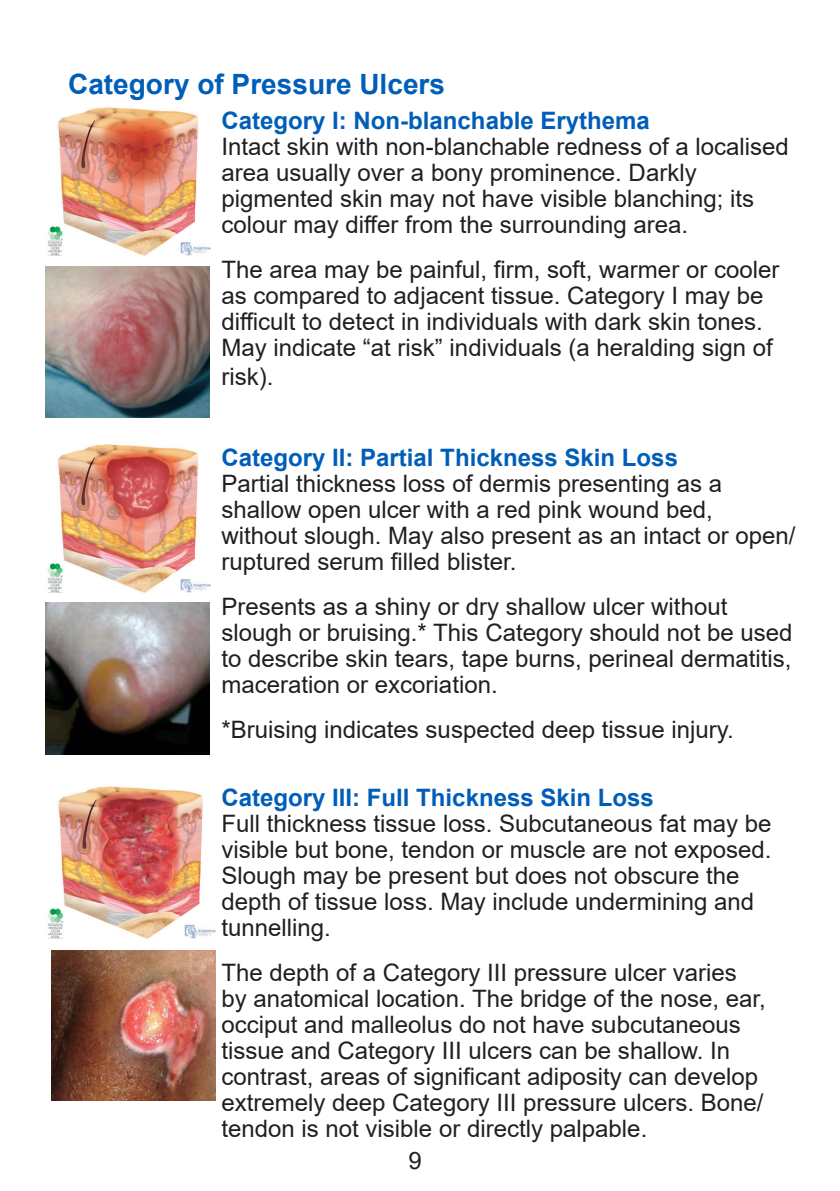
<style>
.page{position:relative;width:840px;height:1191px;background:#fff}
.page>*{position:absolute;margin:0;border:0;box-sizing:border-box;transform-origin:0 0}
.t1{font:700 28px "Arial";color:#005eb8}
.t2{font:24px/26px "Arial";color:#231f20}
.t3{font:700 24px "Arial";color:#005eb8}
</style>
<div class="page">
<img style="left:47px;top:107px;width:164px;height:149px">
<img style="left:45px;top:266px;width:165px;height:152px">
<img style="left:47px;top:444px;width:164px;height:149px">
<img style="left:45px;top:603px;width:165px;height:151px">
<img style="left:48px;top:786px;width:167px;height:152px">
<img style="left:51px;top:950px;width:164px;height:150px">
<p class="t1" style="left:68px;top:65px;width:378px">Category of Pressure Ulcers</p>
<p class="t3" style="left:221px;top:103px;width:430px">Category I: Non-blanchable Erythema</p>
<p class="t2" style="left:221px;top:133px;width:568px">Intact skin with non-blanchable redness of a localised area usually over a bony prominence. Darkly pigmented skin may not have visible blanching; its colour may differ from the surrounding area.</p>
<p class="t2" style="left:221px;top:256px;width:559px">The area may be painful, firm, soft, warmer or cooler as compared to adjacent tissue. Category I may be difficult to detect in individuals with dark skin tones.<br>May indicate “at risk” individuals (a heralding sign of</p>
<p class="t2" style="left:221px;top:363px;width:53px">risk).</p>
<p class="t3" style="left:221px;top:440px;width:458px">Category II: Partial Thickness Skin Loss</p>
<p class="t2" style="left:221px;top:470px;width:575px">Partial thickness loss of dermis presenting as a shallow open ulcer with a red pink wound bed,<br>without slough. May also present as an intact or open/ ruptured serum filled blister.</p>
<p class="t2" style="left:221px;top:593px;width:572px">Presents as a shiny or dry shallow ulcer without slough or bruising.* This Category should not be used to describe skin tears, tape burns, perineal dermatitis, maceration or excoriation.</p>
<p class="t2" style="left:221px;top:716px;width:513px">*Bruising indicates suspected deep tissue injury.</p>
<p class="t3" style="left:221px;top:780px;width:434px">Category III: Full Thickness Skin Loss</p>
<p class="t2" style="left:221px;top:810px;width:551px">Full thickness tissue loss. Subcutaneous fat may be visible but bone, tendon or muscle are not exposed.<br>Slough may be present but does not obscure the depth of tissue loss. May include undermining and tunnelling.</p>
<p class="t2" style="left:221px;top:959px;width:545px">The depth of a Category III pressure ulcer varies by anatomical location. The bridge of the nose, ear, occiput and malleolus do not have subcutaneous tissue and Category III ulcers can be shallow. In contrast, areas of significant adiposity can develop extremely deep Category III pressure ulcers. Bone/ tendon is not visible or directly palpable.</p>
<p class="t2" style="left:408px;top:1147px;width:15px">9</p>
</div>
